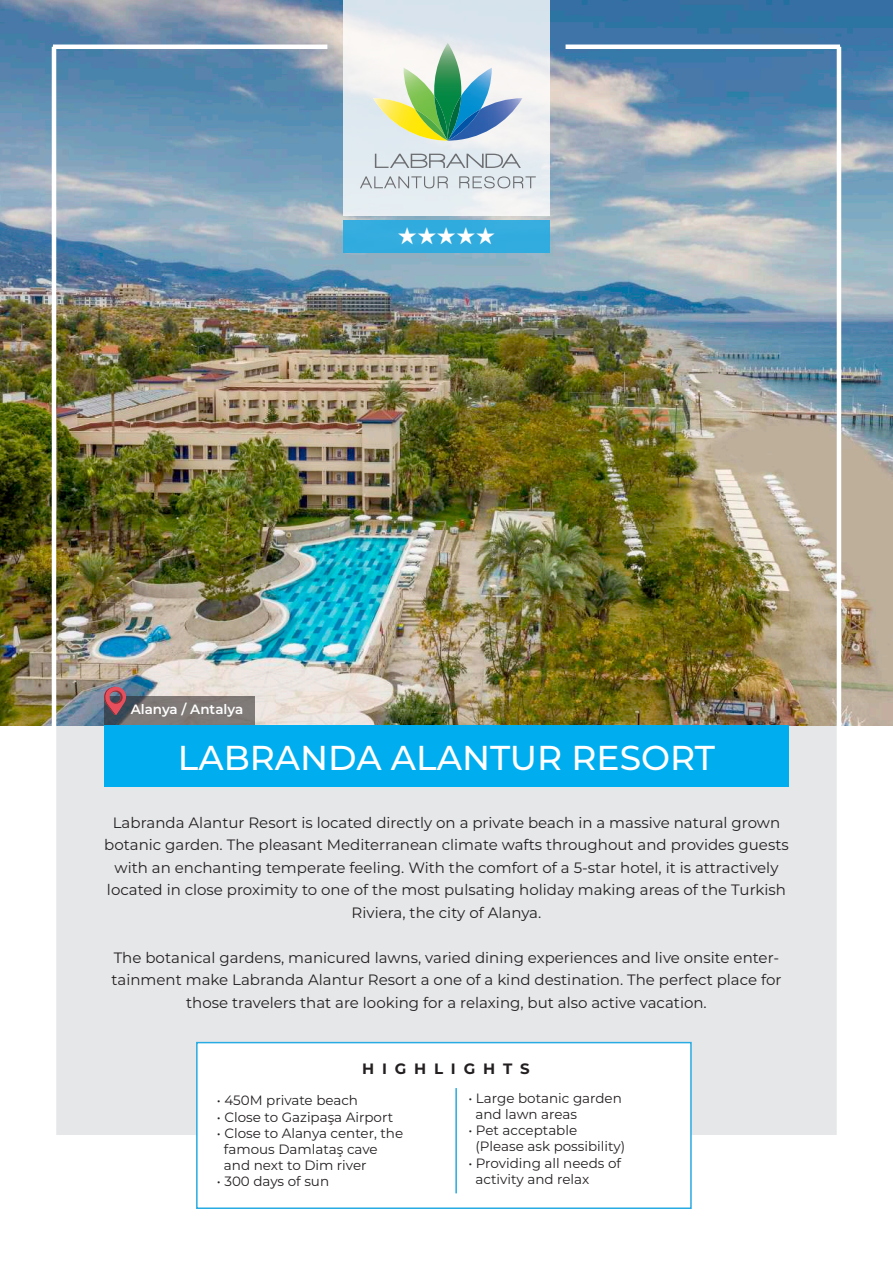
<style>
.page{position:relative;width:893px;height:1263px;background:#fff}
.page>*{position:absolute;margin:0;border:0;box-sizing:border-box;transform-origin:0 0}
.t1{font:500 34.5px "Montserrat";color:#fff}
.t2{font:24px "Zapf Dingbats ITC";color:#fff}
.t3{font:15px/22.5px "Montserrat";color:#231f20;text-align:center}
.t4{font:700 15px "Montserrat";letter-spacing:.52em;color:#231f20}
.t5{font:13.5px/16.2px "Montserrat";color:#231f20}
.t6{font:600 13.5px "Montserrat";color:#fff}
</style>
<div class="page">
<div style="left:54px;top:577px;width:785px;height:558px;background:#e6e7e9"></div>
<img style="left:0;top:0;width:893px;height:725px">
<svg style="left:104px;top:697px;width:150px;height:28px;background:#777372"></svg>
<div style="left:104px;top:725px;width:685px;height:61px;background:#00aeef"></div>
<hr style="left:52px;top:47px;width:4px;height:1169px;background:#fff">
<hr style="left:53px;top:45px;width:274px;height:4px;background:#fff">
<hr style="left:566px;top:45px;width:274px;height:4px;background:#fff">
<hr style="left:837px;top:47px;width:4px;height:1169px;background:#fff">
<svg style="left:343px;top:0;width:207px;height:216px;fill:#e3ebf1"></svg>
<div style="left:343px;top:220px;width:206px;height:32px;background:#32abde"></div>
<svg style="left:104px;top:687px;width:23px;height:28px"></svg>
<div style="left:196px;top:1042px;width:496px;height:167px;background:#fff;border:2px solid #27abe2"></div>
<hr style="left:455px;top:1088px;width:2px;height:105px;background:#26aae1">
<svg style="left:373px;top:43px;width:149px;height:98px"></svg>
<svg style="left:360px;top:176px;width:88px;height:12px"></svg>
<svg style="left:459px;top:176px;width:77px;height:12px"></svg>
<svg style="left:375px;top:154px;width:146px;height:14px;background:#c3cacf"></svg>
<h2 class="t2" style="left:397px;top:225px;width:99px">★★★★★</h2>
<p class="t6" style="left:131px;top:699px;width:114px">Alanya / Antalya</p>
<h1 class="t1" style="left:178px;top:734px;width:539px">LABRANDA ALANTUR RESORT</h1>
<p class="t3" style="left:104px;top:811px;width:686px">Labranda Alantur Resort is located directly on a private beach in a massive natural grown botanic garden. The pleasant Mediterranean climate wafts throughout and provides guests with an enchanting temperate feeling. With the comfort of a 5-star hotel, it is attractively located in close proximity to one of the most pulsating holiday making areas of the Turkish Riviera, the city of Alanya.</p>
<p class="t3" style="left:111px;top:946px;width:671px">The botanical gardens, manicured lawns, varied dining experiences and live onsite enter&shy;tainment make Labranda Alantur Resort a one of a kind destination. The perfect place for those travelers that are looking for a relaxing, but also active vacation.</p>
<p class="t4" style="left:362px;top:1058px;width:169px">HIGHLIGHTS</p>
<p class="t5" style="left:475px;top:1089px;width:148px;text-indent:-7px">• Large botanic garden and lawn areas</p>
<p class="t5" style="left:475px;top:1122px;width:151px;text-indent:-7px">• Pet acceptable (Please ask possibility)</p>
<p class="t5" style="left:475px;top:1154px;width:147px;text-indent:-7px">• Providing all needs of activity and relax</p>
<p class="t5" style="left:217px;top:1092px;width:143px">• 450M private beach</p>
<p class="t5" style="left:217px;top:1108px;width:178px">• Close to Gazipaşa Airport</p>
<p class="t5" style="left:224px;top:1124px;width:181px;text-indent:-7px">• Close to Alanya center, the famous Damlataş cave and next to Dim river</p>
<p class="t5" style="left:217px;top:1173px;width:114px">• 300 days of sun</p>
</div>
